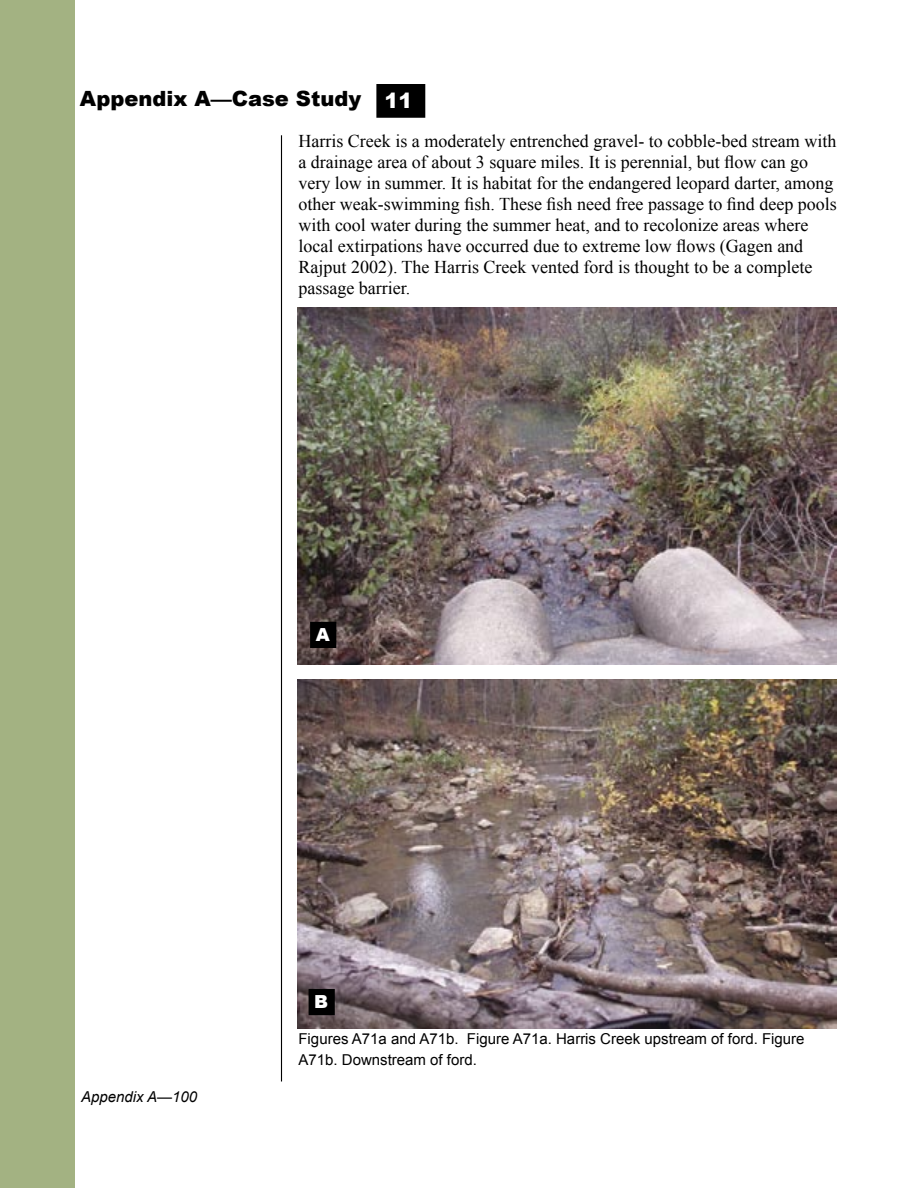
<style>
.page{position:relative;width:918px;height:1188px;background:#fff}
.page>*{position:absolute;margin:0;border:0;box-sizing:border-box;transform-origin:0 0}
.t1{font:900 21px "Arial";color:#000}
.t2{font:900 21px "Arial";color:#fff}
.indent{font:18px/21px "Times New Roman";color:#000}
.t3{font:900 18px "Arial";color:#fff}
.indent-2{font:15px/21px "Arial";color:#000}
.t4{font:italic 15px "Arial";color:#000}
</style>
<div class="page">
<hr style="left:281px;top:135px;width:1px;height:947px;background:#000">
<div style="left:377px;top:85px;width:48px;height:32px;background:#000"></div>
<div style="left:376px;top:84px;width:49px;height:34px;border:2px solid #000"></div>
<div style="left:0;top:0;width:74px;height:1188px;background:#a3b282"></div>
<img style="left:297px;top:307px;width:540px;height:357px">
<img style="left:297px;top:680px;width:540px;height:348px">
<div style="left:309px;top:990px;width:25px;height:24px;background:#000"></div>
<div style="left:309px;top:989px;width:26px;height:26px;border:2px solid #000"></div>
<div style="left:311px;top:623px;width:25px;height:24px;background:#000"></div>
<div style="left:310px;top:622px;width:26px;height:26px;border:2px solid #000"></div>
<p class="t1" style="left:80px;top:87px;width:283px">Appendix A—Case Study</p>
<p class="indent" style="left:298px;top:131px;width:540px">Harris Creek is a moderately entrenched gravel- to cobble-bed stream with a drainage area of about 3 square miles. It is perennial, but flow can go very low in summer. It is habitat for the endangered leopard darter, among other weak-swimming fish. These fish need free passage to find deep pools with cool water during the summer heat, and to recolonize areas where local extirpations have occurred due to extreme low flows (Gagen and Rajput 2002). The Harris Creek vented ford is thought to be a complete passage barrier.</p>
<p class="t2" style="left:384px;top:89px;width:30px">11</p>
<p class="t3" style="left:316px;top:624px;width:16px">A</p>
<p class="t3" style="left:314px;top:992px;width:16px">B</p>
<p class="t4" style="left:81px;top:1088px;width:118px">Appendix A—100</p>
<p class="indent-2" style="left:298px;top:1028px;width:508px">Figures A71a and A71b. Figure A71a. Harris Creek upstream of ford. Figure<br>A71b. Downstream of ford.</p>
</div>
